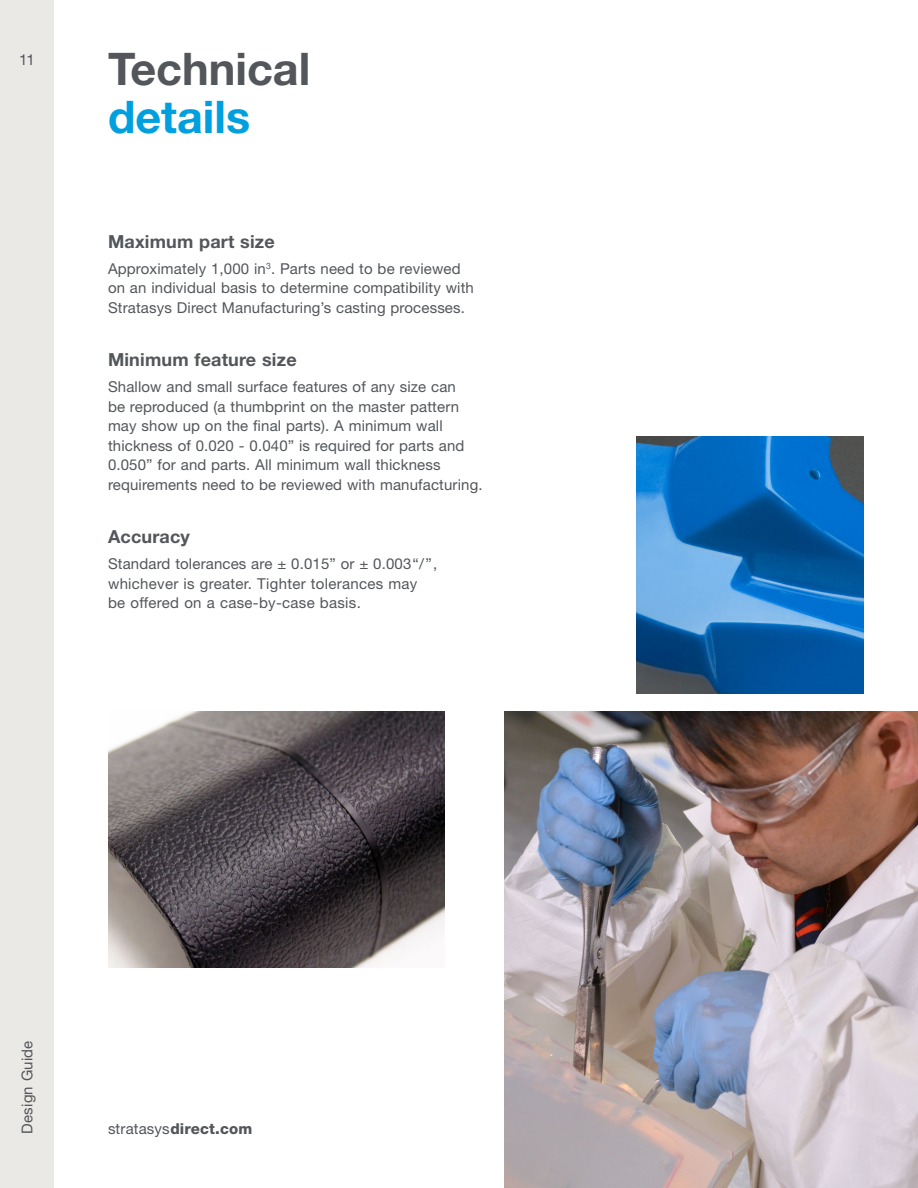
<style>
.page{position:relative;width:918px;height:1188px;background:#fff}
.page>*{position:absolute;margin:0;border:0;box-sizing:border-box;transform-origin:0 0}
.t1{font:700 45px "Helvetica Neue LT Std";color:#53565a}
.t2{font:700 45px "Helvetica Neue LT Std";color:#00a0df}
.t3{font:700 18px "Helvetica Neue LT Std";letter-spacing:.01em;color:#53565a}
.t4{font:15px/19.5px "Helvetica Neue LT Std";letter-spacing:.01em;color:#53565a}
.t5{font:800 15px "Helvetica Neue LT Std";letter-spacing:.01em;color:#53565a}
.s1{font-weight:400}
</style>
<div class="page">
<img style="left:636px;top:437px;width:228px;height:256px">
<img style="left:504px;top:711px;width:414px;height:477px">
<img style="left:108px;top:711px;width:336px;height:257px">
<div style="left:0;top:0;width:54px;height:1188px;background:#ebe9e5"></div>
<p class="t4" style="left:19px;top:49px;width:17px">11</p>
<h1 class="t1" style="left:108px;top:41px;width:204px">Technical</h1>
<h1 class="t2" style="left:108px;top:89px;width:144px">details</h1>
<p class="t3" style="left:108px;top:230px;width:168px">Maximum part size</p>
<p class="t4" style="left:108px;top:258px;width:367px">Approximately 1,000 in<sup>3</sup>. Parts need to be reviewed on an individual basis to determine compatibility with<br>Stratasys Direct Manufacturing’s casting processes.</p>
<p class="t3" style="left:108px;top:348px;width:190px">Minimum feature size</p>
<p class="t4" style="left:108px;top:377px;width:376px">Shallow and small surface features of any size can<br>be reproduced (a thumbprint on the master pattern may show up on the final parts). A minimum wall thickness of 0.020 - 0.040” is required for parts and 0.050” for and parts. All minimum wall thickness requirements need to be reviewed with manufacturing.</p>
<p class="t3" style="left:108px;top:525px;width:83px">Accuracy</p>
<p class="t4" style="left:108px;top:554px;width:331px">Standard tolerances are ± 0.015” or ± 0.003“/”, whichever is greater. Tighter tolerances may be offered on a case-by-case basis.</p>
<p class="t4" style="left:17px;top:1134px;width:95px;rotate:-90deg">Design Guide</p>
<p class="t5" style="left:108px;top:1120px;width:146px"><span class="s1">stratasys</span>direct.com</p>
</div>
